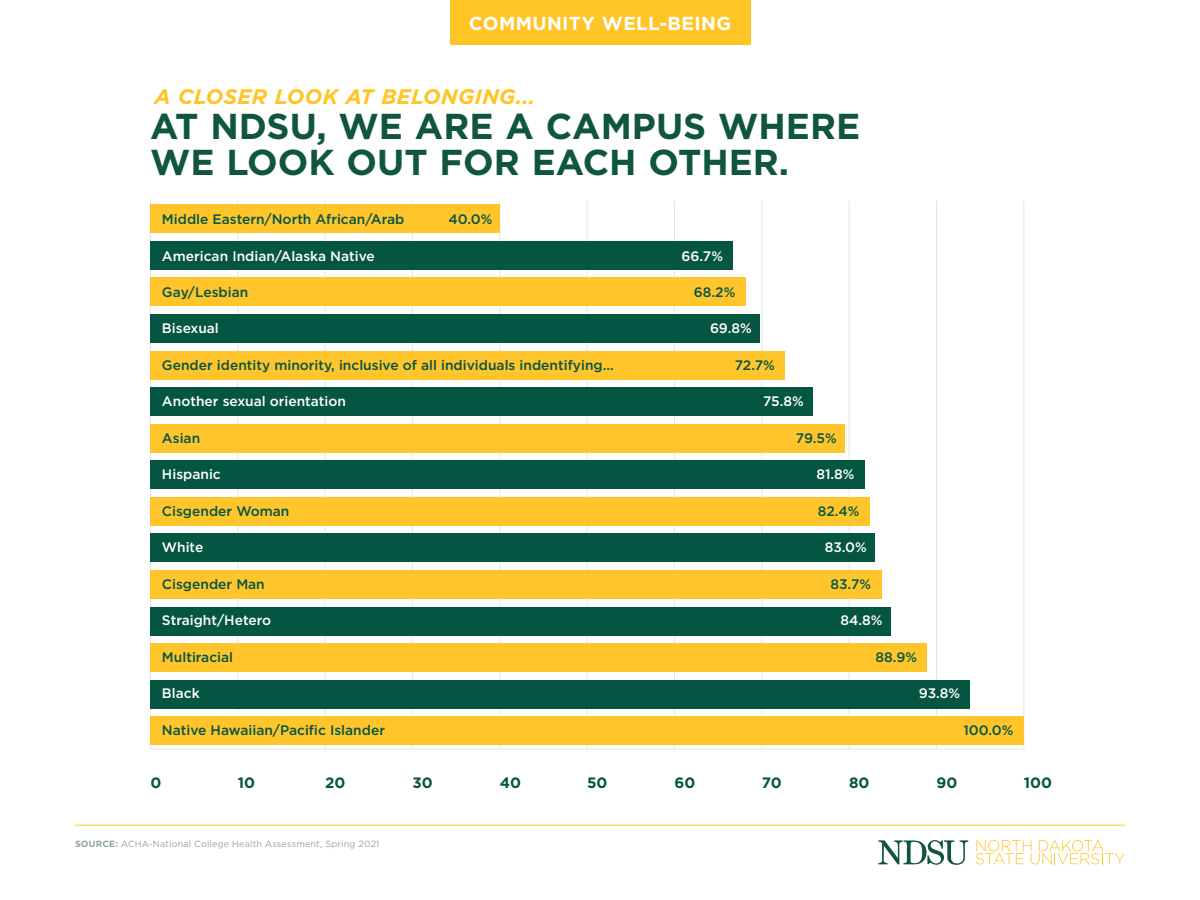
<style>
.page{position:relative;width:1200px;height:900px;background:#fff}
.page>*{position:absolute;margin:0;border:0;box-sizing:border-box;transform-origin:0 0}
.t1{font:700 36px/35.5px "Gotham";color:#10563f}
.t2{font:italic 700 21px "Gotham";letter-spacing:.02em;color:#ffc425}
.t3{font:700 18.75px "Gotham";letter-spacing:.02em;color:#fff}
.t4{font:700 15px "Gotham";color:#045541}
.t5{font:500 13.8px "Gotham";color:#045541}
.t6{font:500 13.8px "Gotham";color:#fff}
.t7{font:9px "Gotham";letter-spacing:.02em;color:#93a49a}
.s1{font-weight:700}
</style>
<div class="page">
<div style="left:450px;top:0;width:300px;height:45px;background:#ffc425"></div>
<svg style="left:878px;top:840px;width:90px;height:25px"></svg>
<svg style="left:976px;top:840px;width:149px;height:24px"></svg>
<hr style="left:75px;top:825px;width:1050px;height:1px;background:#ffc425">
<hr style="left:150px;top:749px;width:874px;height:1px;background:#e6e6e6">
<hr style="left:150px;top:201px;width:1px;height:548px;background:#e6e6e6">
<hr style="left:237px;top:201px;width:1px;height:511px;background:#e6e6e6">
<hr style="left:325px;top:201px;width:1px;height:548px;background:#e6e6e6">
<hr style="left:412px;top:201px;width:1px;height:548px;background:#e6e6e6">
<hr style="left:499px;top:201px;width:1px;height:548px;background:#e6e6e6">
<hr style="left:587px;top:201px;width:1px;height:548px;background:#e6e6e6">
<hr style="left:674px;top:201px;width:1px;height:548px;background:#e6e6e6">
<hr style="left:761px;top:201px;width:1px;height:548px;background:#e6e6e6">
<hr style="left:849px;top:201px;width:1px;height:548px;background:#e6e6e6">
<hr style="left:936px;top:201px;width:1px;height:548px;background:#e6e6e6">
<hr style="left:1024px;top:201px;width:1px;height:548px;background:#e6e6e6">
<div style="left:150px;top:717px;width:874px;height:28px;background:#ffc52b"></div>
<div style="left:150px;top:680px;width:820px;height:28px;background:#045541"></div>
<div style="left:150px;top:643px;width:777px;height:29px;background:#ffc52b"></div>
<div style="left:150px;top:607px;width:741px;height:28px;background:#045541"></div>
<div style="left:150px;top:570px;width:731px;height:29px;background:#ffc52b"></div>
<div style="left:150px;top:534px;width:725px;height:28px;background:#045541"></div>
<div style="left:150px;top:497px;width:720px;height:29px;background:#ffc52b"></div>
<div style="left:150px;top:461px;width:715px;height:28px;background:#045541"></div>
<div style="left:150px;top:424px;width:695px;height:28px;background:#ffc52b"></div>
<div style="left:150px;top:387px;width:662px;height:29px;background:#045541"></div>
<div style="left:150px;top:351px;width:635px;height:28px;background:#ffc52b"></div>
<div style="left:150px;top:314px;width:610px;height:29px;background:#045541"></div>
<div style="left:150px;top:278px;width:596px;height:28px;background:#ffc52b"></div>
<div style="left:150px;top:241px;width:583px;height:29px;background:#045541"></div>
<div style="left:150px;top:205px;width:350px;height:28px;background:#ffc52b"></div>
<h3 class="t3" style="left:469px;top:11px;width:264px">COMMUNITY WELL-BEING</h3>
<h2 class="t2" style="left:154px;top:82px;width:382px">A CLOSER LOOK AT BELONGING...</h2>
<h1 class="t1" style="left:150px;top:108px;width:712px">AT NDSU, WE ARE A CAMPUS WHERE<br>WE LOOK OUT FOR EACH OTHER.</h1>
<p class="t5" style="left:162px;top:210px;width:244px">Middle Eastern/North African/Arab</p>
<p class="t5" style="left:448px;top:210px;width:46px">40.0%</p>
<p class="t6" style="left:162px;top:247px;width:214px">American Indian/Alaska Native</p>
<p class="t6" style="left:682px;top:247px;width:43px">66.7%</p>
<p class="t5" style="left:162px;top:283px;width:88px">Gay/Lesbian</p>
<p class="t5" style="left:694px;top:283px;width:43px">68.2%</p>
<p class="t6" style="left:162px;top:320px;width:58px">Bisexual</p>
<p class="t6" style="left:710px;top:320px;width:43px">69.8%</p>
<p class="t5" style="left:162px;top:356px;width:453px">Gender identity minority, inclusive of all individuals indentifying...</p>
<p class="t5" style="left:735px;top:356px;width:42px">72.7%</p>
<p class="t6" style="left:162px;top:393px;width:186px">Another sexual orientation</p>
<p class="t6" style="left:763px;top:393px;width:42px">75.8%</p>
<p class="t5" style="left:162px;top:429px;width:40px">Asian</p>
<p class="t5" style="left:796px;top:429px;width:42px">79.5%</p>
<p class="t6" style="left:162px;top:466px;width:60px">Hispanic</p>
<p class="t6" style="left:817px;top:466px;width:40px">81.8%</p>
<p class="t5" style="left:162px;top:502px;width:129px">Cisgender Woman</p>
<p class="t5" style="left:818px;top:502px;width:43px">82.4%</p>
<p class="t6" style="left:162px;top:538px;width:43px">White</p>
<p class="t6" style="left:825px;top:538px;width:44px">83.0%</p>
<p class="t5" style="left:162px;top:575px;width:104px">Cisgender Man</p>
<p class="t5" style="left:830px;top:575px;width:42px">83.7%</p>
<p class="t6" style="left:162px;top:611px;width:111px">Straight/Hetero</p>
<p class="t6" style="left:841px;top:611px;width:44px">84.8%</p>
<p class="t5" style="left:162px;top:648px;width:73px">Multiracial</p>
<p class="t5" style="left:875px;top:648px;width:43px">88.9%</p>
<p class="t6" style="left:162px;top:684px;width:39px">Black</p>
<p class="t6" style="left:919px;top:684px;width:43px">93.8%</p>
<p class="t5" style="left:162px;top:721px;width:225px">Native Hawaiian/Pacific Islander</p>
<p class="t5" style="left:963px;top:721px;width:52px">100.0%</p>
<p class="t4" style="left:150px;top:773px;width:12px">0</p>
<p class="t4" style="left:238px;top:773px;width:19px">10</p>
<p class="t4" style="left:325px;top:773px;width:22px">20</p>
<p class="t4" style="left:412px;top:773px;width:22px">30</p>
<p class="t4" style="left:500px;top:773px;width:23px">40</p>
<p class="t4" style="left:587px;top:773px;width:22px">50</p>
<p class="t4" style="left:674px;top:773px;width:22px">60</p>
<p class="t4" style="left:762px;top:773px;width:21px">70</p>
<p class="t4" style="left:849px;top:773px;width:22px">80</p>
<p class="t4" style="left:936px;top:773px;width:22px">90</p>
<p class="t4" style="left:1024px;top:773px;width:30px">100</p>
<p class="t7" style="left:75px;top:838px;width:306px"><span class="s1">SOURCE:</span> ACHA-National College Health Assessment, Spring 2021</p>
</div>
